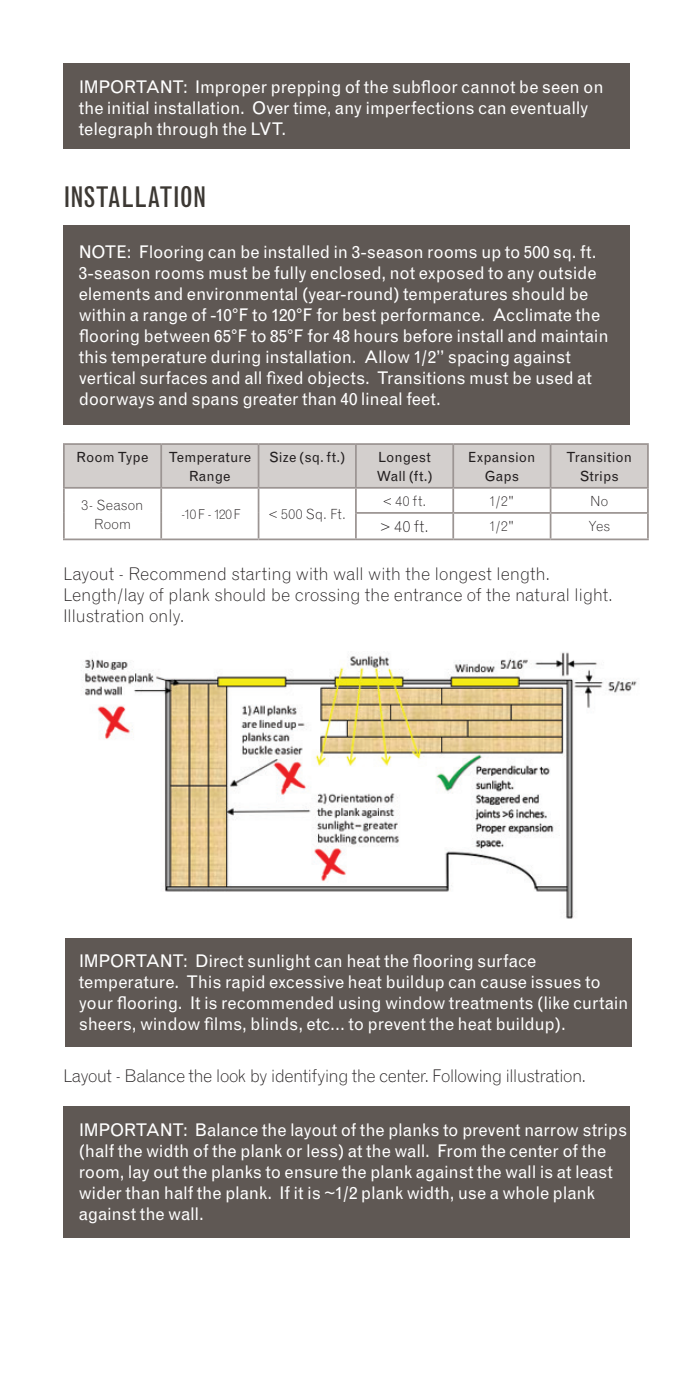
<style>
.page{position:relative;width:693px;height:1386px;background:#fff}
.page>*{position:absolute;margin:0;border:0;box-sizing:border-box;transform-origin:0 0}
.t1{font:condensed 28px "Grotesque";letter-spacing:-.005em;color:#3c3833}
.t2{font:17.5px/21px "Grotesque";letter-spacing:-.015em;color:#fff}
.t3{font:300 17.5px/21px "Grotesque";letter-spacing:-.02em;color:#231f20}
.t4{font:300 17.5px "Grotesque";letter-spacing:-.04em;color:#231f20}
.t5{font:300 15.75px "Grotesque";color:#231f20}
.t6{font:14px/19.2px "Grotesque";color:#231f20;text-align:center}
.t7{font:300 14px/19.2px "Grotesque";letter-spacing:.01em;color:#231f20;text-align:center}
.t8{font:300 13.65px "Grotesque";color:#231f20}
</style>
<div class="page">
<div style="left:63px;top:63px;width:567px;height:85px;background:#5f5854"></div>
<div style="left:65px;top:939px;width:567px;height:108px;background:#5f5854"></div>
<div style="left:63px;top:1106px;width:567px;height:132px;background:#5f5854"></div>
<div style="left:63px;top:226px;width:567px;height:199px;background:#5f5854"></div>
<img style="left:81px;top:652px;width:556px;height:267px">
<hr style="left:63px;top:443px;width:98px;height:2px;background:#9c9593">
<hr style="left:63px;top:445px;width:2px;height:42px;background:#9c9593">
<hr style="left:161px;top:443px;width:98px;height:2px;background:#9c9593">
<hr style="left:259px;top:443px;width:97px;height:2px;background:#9c9593">
<hr style="left:356px;top:443px;width:97px;height:2px;background:#9c9593">
<hr style="left:453px;top:443px;width:98px;height:2px;background:#9c9593">
<hr style="left:551px;top:443px;width:98px;height:2px;background:#9c9593">
<hr style="left:647px;top:445px;width:2px;height:42px;background:#9c9593">
<hr style="left:63px;top:487px;width:98px;height:2px;background:#9c9593">
<hr style="left:63px;top:489px;width:2px;height:24px;background:#9c9593">
<hr style="left:551px;top:487px;width:98px;height:2px;background:#9c9593">
<hr style="left:647px;top:489px;width:2px;height:23px;background:#9c9593">
<hr style="left:63px;top:513px;width:2px;height:26px;background:#9c9593">
<hr style="left:551px;top:512px;width:98px;height:2px;background:#9c9593">
<svg style="left:64px;top:444px;width:584px;height:95px"></svg>
<hr style="left:647px;top:514px;width:2px;height:25px;background:#9c9593">
<hr style="left:63px;top:539px;width:98px;height:1px;background:#9c9593">
<hr style="left:161px;top:539px;width:98px;height:1px;background:#9c9593">
<hr style="left:259px;top:539px;width:97px;height:1px;background:#9c9593">
<hr style="left:356px;top:539px;width:97px;height:1px;background:#9c9593">
<hr style="left:453px;top:539px;width:98px;height:1px;background:#9c9593">
<hr style="left:551px;top:539px;width:98px;height:1px;background:#9c9593">
<p class="t2" style="left:79px;top:77px;width:526px">IMPORTANT: Improper prepping of the subfloor cannot be seen on the initial installation. Over time, any imperfections can eventually telegraph through the LVT.</p>
<h1 class="t1" style="left:63px;top:180px;width:145px">INSTALLATION</h1>
<p class="t2" style="left:79px;top:241px;width:531px">NOTE: Flooring can be installed in 3-season rooms up to 500 sq. ft.<br>3-season rooms must be fully enclosed, not exposed to any outside elements and environmental (year-round) temperatures should be within a range of -10°F to 120°F for best performance. Acclimate the flooring between 65°F to 85°F for 48 hours before install and maintain this temperature during installation. Allow 1/2” spacing against vertical surfaces and all fixed objects. Transitions must be used at doorways and spans greater than 40 lineal feet.</p>
<p class="t6" style="left:77px;top:447px;width:73px">Room Type</p>
<p class="t6" style="left:169px;top:447px;width:84px">Temperature<br>Range</p>
<p class="t6" style="left:269px;top:447px;width:78px">Size (sq. ft.)</p>
<p class="t6" style="left:376px;top:447px;width:58px;text-align:left">Longest<br>Wall (ft.)</p>
<p class="t6" style="left:468px;top:447px;width:69px">Expansion<br>Gaps</p>
<p class="t6" style="left:566px;top:447px;width:67px">Transition<br>Strips</p>
<p class="t7" style="left:82px;top:495px;width:64px">3- Season<br>Room</p>
<p class="t8" style="left:181px;top:506px;width:61px">-10 F - 120 F</p>
<p class="t7" style="left:269px;top:505px;width:79px">&lt; 500 Sq. Ft.</p>
<p class="t7" style="left:383px;top:491px;width:45px">&lt; 40 ft.</p>
<p class="t7" style="left:489px;top:491px;width:27px">1/2"</p>
<p class="t7" style="left:590px;top:491px;width:20px">No</p>
<p class="t5" style="left:380px;top:517px;width:50px">&gt; 40 ft.</p>
<p class="t7" style="left:489px;top:516px;width:27px">1/2"</p>
<p class="t7" style="left:588px;top:516px;width:24px">Yes</p>
<p class="t3" style="left:63px;top:563px;width:551px">Layout - Recommend starting with wall with the longest length.<br>Length/lay of plank should be crossing the entrance of the natural light.<br>Illustration only.</p>
<p class="t2" style="left:79px;top:950px;width:551px">IMPORTANT: Direct sunlight can heat the flooring surface temperature. This rapid excessive heat buildup can cause issues to your flooring. It is recommended using window treatments (like curtain sheers, window films, blinds, etc… to prevent the heat buildup).</p>
<p class="t4" style="left:63px;top:1065px;width:525px">Layout - Balance the look by identifying the center. Following illustration.</p>
<p class="t2" style="left:79px;top:1120px;width:550px">IMPORTANT: Balance the layout of the planks to prevent narrow strips (half the width of the plank or less) at the wall. From the center of the room, lay out the planks to ensure the plank against the wall is at least wider than half the plank. If it is ~1/2 plank width, use a whole plank against the wall.</p>
</div>
